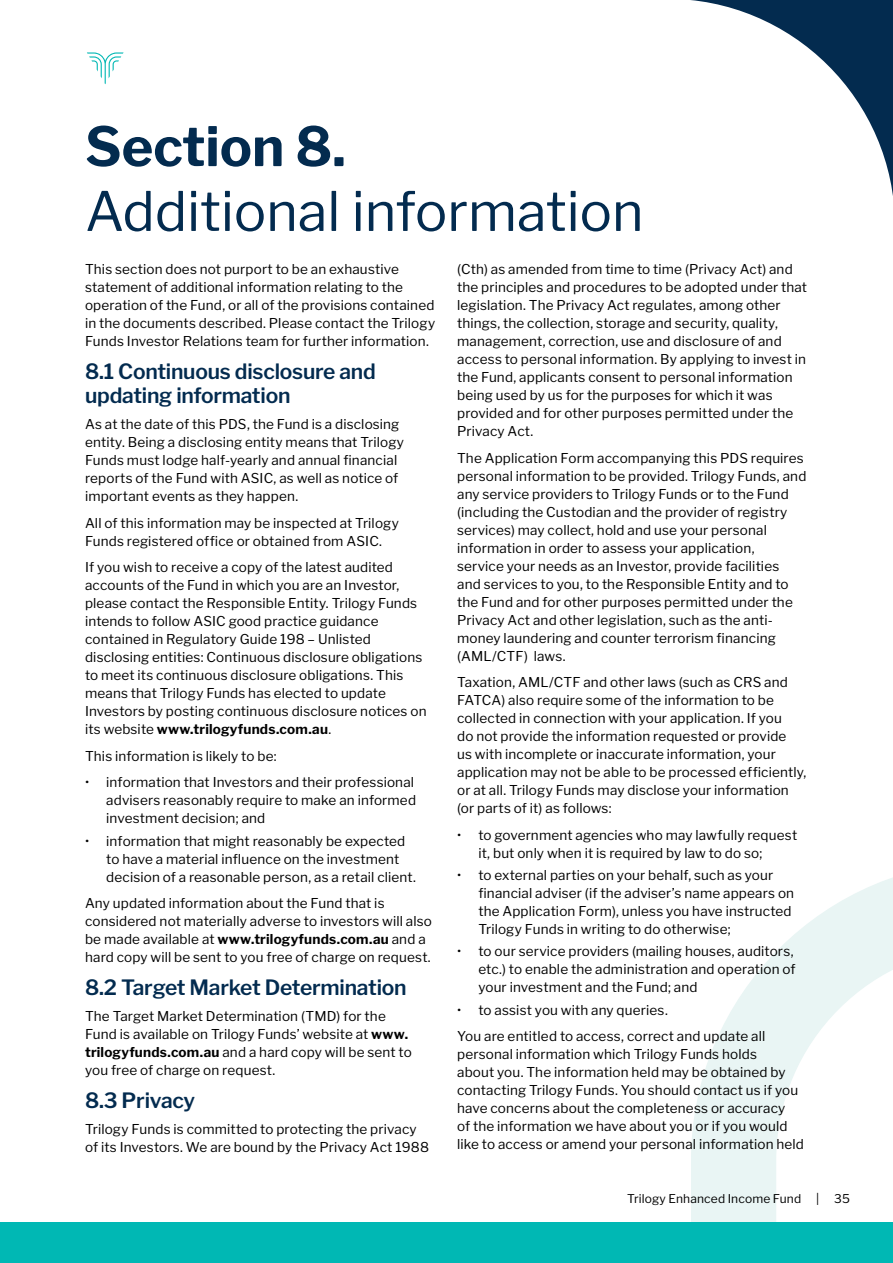
<style>
.page{position:relative;width:893px;height:1263px;background:#fff}
.page>*{position:absolute;margin:0;border:0;box-sizing:border-box;transform-origin:0 0}
.t1{font:54px "Libre Franklin";color:#032b4f}
.t2{font:700 54px "Libre Franklin";color:#032b4f}
.t3{font:600 21px/24px "Libre Franklin";letter-spacing:-.01em;color:#032b4f}
.t4{font:13.5px/18px "Libre Franklin";letter-spacing:.01em;color:#000}
.t5{font:12px "Libre Franklin";letter-spacing:.01em;color:#000}
.s1{font-weight:700}
</style>
<div class="page">
<svg style="left:691px;top:877px;width:202px;height:345px"></svg>
<svg style="left:690px;top:0;width:203px;height:196px"></svg>
<svg style="left:87px;top:52px;width:37px;height:32px"></svg>
<div style="left:0;top:1222px;width:893px;height:41px;background:#00b8b4"></div>
<h1 class="t2" style="left:85px;top:104px;width:262px">Section 8.</h1>
<h1 class="t1" style="left:85px;top:169px;width:560px">Additional information</h1>
<p class="t4" style="left:85px;top:259px;width:352px">This section does not purport to be an exhaustive statement of additional information relating to the operation of the Fund, or all of the provisions contained in the documents described. Please contact the Trilogy Funds Investor Relations team for further information.</p>
<h2 class="t3" style="left:85px;top:357px;width:292px">8.1 Continuous disclosure and updating information</h2>
<p class="t4" style="left:85px;top:414px;width:321px">As at the date of this PDS, the Fund is a disclosing entity. Being a disclosing entity means that Trilogy Funds must lodge half-yearly and annual financial reports of the Fund with ASIC, as well as notice of important events as they happen.</p>
<p class="t4" style="left:85px;top:513px;width:315px">All of this information may be inspected at Trilogy<br>Funds registered office or obtained from ASIC.</p>
<p class="t4" style="left:85px;top:557px;width:343px">If you wish to receive a copy of the latest audited accounts of the Fund in which you are an Investor, please contact the Responsible Entity. Trilogy Funds intends to follow ASIC good practice guidance contained in Regulatory Guide 198 – Unlisted disclosing entities: Continuous disclosure obligations to meet its continuous disclosure obligations. This means that Trilogy Funds has elected to update Investors by posting continuous disclosure notices on its website <span class="s1">www.trilogyfunds.com.au</span>.</p>
<p class="t4" style="left:85px;top:746px;width:193px">This information is likely to be:</p>
<p class="t4" style="left:106px;top:772px;width:311px;text-indent:-21px">• information that Investors and their professional advisers reasonably require to make an informed investment decision; and</p>
<p class="t4" style="left:106px;top:830px;width:311px;text-indent:-21px">• information that might reasonably be expected to have a material influence on the investment decision of a reasonable person, as a retail client.</p>
<p class="t4" style="left:85px;top:893px;width:348px">Any updated information about the Fund that is considered not materially adverse to investors will also be made available at <span class="s1">www.trilogyfunds.com.au</span> and a hard copy will be sent to you free of charge on request.</p>
<h2 class="t3" style="left:85px;top:973px;width:323px">8.2 Target Market Determination</h2>
<p class="t4" style="left:85px;top:1006px;width:328px">The Target Market Determination (TMD) for the Fund is available on Trilogy Funds’ website at <span class="s1">www. trilogyfunds.com.au</span> and a hard copy will be sent to you free of charge on request.</p>
<h2 class="t3" style="left:85px;top:1086px;width:112px">8.3 Privacy</h2>
<p class="t4" style="left:85px;top:1119px;width:346px">Trilogy Funds is committed to protecting the privacy of its Investors. We are bound by the Privacy Act 1988</p>
<p class="t4" style="left:457px;top:259px;width:351px">(Cth) as amended from time to time (Privacy Act) and the principles and procedures to be adopted under that legislation. The Privacy Act regulates, among other things, the collection, storage and security, quality, management, correction, use and disclosure of and access to personal information. By applying to invest in the Fund, applicants consent to personal information being used by us for the purposes for which it was provided and for other purposes permitted under the Privacy Act.</p>
<p class="t4" style="left:457px;top:448px;width:351px">The Application Form accompanying this PDS requires personal information to be provided. Trilogy Funds, and any service providers to Trilogy Funds or to the Fund (including the Custodian and the provider of registry services) may collect, hold and use your personal information in order to assess your application,<br>service your needs as an Investor, provide facilities and services to you, to the Responsible Entity and to the Fund and for other purposes permitted under the Privacy Act and other legislation, such as the anti&shy;money laundering and counter terrorism financing (AML/CTF) laws.</p>
<p class="t4" style="left:457px;top:672px;width:351px">Taxation, AML/CTF and other laws (such as CRS and FATCA) also require some of the information to be collected in connection with your application. If you<br>do not provide the information requested or provide<br>us with incomplete or inaccurate information, your application may not be able to be processed efficiently, or at all. Trilogy Funds may disclose your information (or parts of it) as follows:</p>
<p class="t4" style="left:478px;top:825px;width:320px;text-indent:-21px">• to government agencies who may lawfully request it, but only when it is required by law to do so;</p>
<p class="t4" style="left:478px;top:865px;width:317px;text-indent:-21px">• to external parties on your behalf, such as your financial adviser (if the adviser’s name appears on the Application Form), unless you have instructed Trilogy Funds in writing to do otherwise;</p>
<p class="t4" style="left:478px;top:941px;width:319px;text-indent:-21px">• to our service providers (mailing houses, auditors, etc.) to enable the administration and operation of your investment and the Fund; and</p>
<p class="t4" style="left:457px;top:995px;width:310px;line-height:26.5px">• to assist you with any queries.<br>You are entitled to access, correct and update all</p>
<p class="t4" style="left:457px;top:1044px;width:348px">personal information which Trilogy Funds holds<br>about you. The information held may be obtained by contacting Trilogy Funds. You should contact us if you have concerns about the completeness or accuracy<br>of the information we have about you or if you would like to access or amend your personal information held</p>
<p class="t5" style="left:627px;top:1190px;width:224px">Trilogy Enhanced Income Fund | 35</p>
</div>
